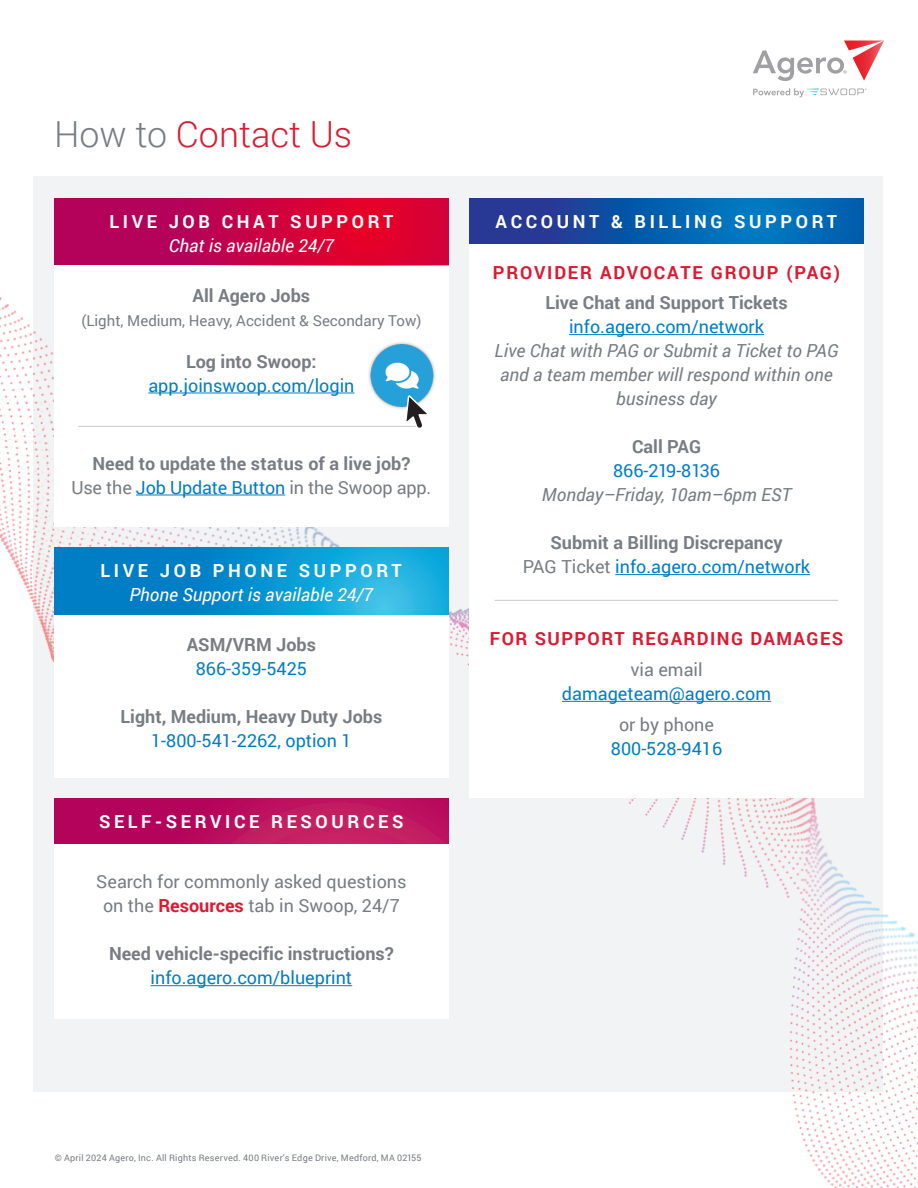
<style>
.page{position:relative;width:918px;height:1188px;background:#fff}
.page>*{position:absolute;margin:0;border:0;box-sizing:border-box;transform-origin:0 0}
.t1{font:300 36px "Roboto";color:#dc1a32}
.t2{font:700 18px/24px "Roboto";color:#787d83;text-align:center}
.t3{font:18px "Roboto";color:#007ec5}
.t4{font:italic 18px/24px "Roboto";color:#787d83;text-align:center}
.t5{font:700 18px "Roboto";letter-spacing:.2em;color:#fff}
.t6{font:18px/24px "Roboto";color:#787d83;text-align:center}
.t7{font:italic 18px "Roboto";color:#fff}
.t8{font:700 18px "Roboto";letter-spacing:.1em;color:#dc1a32}
.t9{font:700 18px "Roboto";letter-spacing:.08em;color:#dc1a32}
.t10{font:15px "Roboto";color:#787d83}
.t11{font:9px "Roboto";letter-spacing:.025em;color:#787d83}
.s1{color:#787d83}
.s2{font-weight:400}
.s3{font-weight:400;color:#007ec5}
.s4{font-weight:700;color:#dc1a32}
</style>
<div class="page">
<img style="left:0;top:176px;width:918px;height:1012px">
<svg style="left:469px;top:198px;width:395px;height:47px;background:#115cac"></svg>
<svg style="left:54px;top:547px;width:395px;height:68px;background:#0c95d1"></svg>
<svg style="left:54px;top:798px;width:395px;height:47px;background:#bc1461"></svg>
<svg style="left:753px;top:40px;width:131px;height:41px"></svg>
<svg style="left:753px;top:88px;width:114px;height:9px"></svg>
<div style="left:54px;top:266px;width:395px;height:261px;background:#fff"></div>
<div style="left:469px;top:245px;width:395px;height:553px;background:#fff"></div>
<div style="left:54px;top:615px;width:395px;height:163px;background:#fff"></div>
<div style="left:54px;top:845px;width:395px;height:174px;background:#fff"></div>
<svg style="left:54px;top:198px;width:395px;height:68px;background:#c90346"></svg>
<hr style="left:151px;top:985px;width:201px;height:1px;background:#007ec5">
<img style="left:329px;top:322px;width:140px;height:107px">
<hr style="left:78px;top:426px;width:343px;height:1px;background:#c8c9c9">
<svg style="left:404px;top:370px;width:26px;height:59px"></svg>
<hr style="left:148px;top:393px;width:206px;height:1px;background:#007ec5">
<hr style="left:136px;top:495px;width:149px;height:1px;background:#007ec5">
<hr style="left:569px;top:334px;width:195px;height:1px;background:#007ec5">
<hr style="left:615px;top:574px;width:195px;height:1px;background:#007ec5">
<hr style="left:562px;top:701px;width:209px;height:1px;background:#007ec5">
<hr style="left:495px;top:600px;width:343px;height:1px;background:#c8c9c9">
<h1 class="t1" style="left:54px;top:109px;width:300px"><span class="s1">How to</span> Contact Us</h1>
<p class="t5" style="left:110px;top:209px;width:285px">LIVE JOB CHAT SUPPORT</p>
<p class="t7" style="left:169px;top:233px;width:167px">Chat is available 24/7</p>
<p class="t2" style="left:193px;top:283px;width:119px">All Agero Jobs</p>
<p class="t10" style="left:81px;top:310px;width:341px">(Light, Medium, Heavy, Accident &amp; Secondary Tow)</p>
<p class="t2" style="left:186px;top:349px;width:132px">Log into Swoop:</p>
<p class="t3" style="left:148px;top:373px;width:208px">app.joinswoop.com/login</p>
<p class="t2" style="left:71px;top:451px;width:362px">Need to update the status of a live job?<br><span class="s2">Use the</span> <span class="s3">Job Update Button</span> <span class="s2">in the Swoop app.</span></p>
<p class="t5" style="left:101px;top:558px;width:303px">LIVE JOB PHONE SUPPORT</p>
<p class="t7" style="left:129px;top:582px;width:245px">Phone Support is available 24/7</p>
<p class="t2" style="left:187px;top:632px;width:131px">ASM/VRM Jobs</p>
<p class="t3" style="left:196px;top:656px;width:113px">866-359-5425</p>
<p class="t2" style="left:121px;top:704px;width:263px">Light, Medium, Heavy Duty Jobs</p>
<p class="t3" style="left:151px;top:728px;width:202px">1-800-541-2262, option 1</p>
<p class="t5" style="left:99px;top:809px;width:306px">SELF-SERVICE RESOURCES</p>
<p class="t6" style="left:96px;top:869px;width:312px">Search for commonly asked questions on the <span class="s4">Resources</span> tab in Swoop, 24/7</p>
<p class="t2" style="left:109px;top:941px;width:286px">Need vehicle-specific instructions?</p>
<p class="t3" style="left:151px;top:965px;width:203px">info.agero.com/blueprint</p>
<p class="t5" style="left:496px;top:209px;width:343px">ACCOUNT &amp; BILLING SUPPORT</p>
<p class="t8" style="left:493px;top:259px;width:349px">PROVIDER ADVOCATE GROUP (PAG)</p>
<p class="t2" style="left:545px;top:290px;width:244px">Live Chat and Support Tickets</p>
<p class="t3" style="left:569px;top:314px;width:196px">info.agero.com/network</p>
<p class="t4" style="left:495px;top:338px;width:345px">Live Chat with PAG or Submit a Ticket to PAG and a team member will respond within one business day</p>
<p class="t2" style="left:632px;top:434px;width:71px">Call PAG</p>
<p class="t3" style="left:613px;top:458px;width:108px">866-219-8136</p>
<p class="t4" style="left:542px;top:482px;width:251px">Monday–Friday, 10am–6pm EST</p>
<p class="t2" style="left:523px;top:530px;width:289px">Submit a Billing Discrepancy<br><span class="s2">PAG Ticket</span> <span class="s3">info.agero.com/network</span></p>
<p class="t9" style="left:490px;top:626px;width:355px">FOR SUPPORT REGARDING DAMAGES</p>
<p class="t6" style="left:630px;top:657px;width:74px">via email</p>
<p class="t3" style="left:562px;top:681px;width:211px">damageteam@agero.com</p>
<p class="t6" style="left:619px;top:712px;width:96px">or by phone</p>
<p class="t3" style="left:611px;top:736px;width:113px">800-528-9416</p>
<p class="t11" style="left:55px;top:1151px;width:368px">© April 2024 Agero, Inc. All Rights Reserved. 400 River's Edge Drive, Medford, MA 02155</p>
</div>
